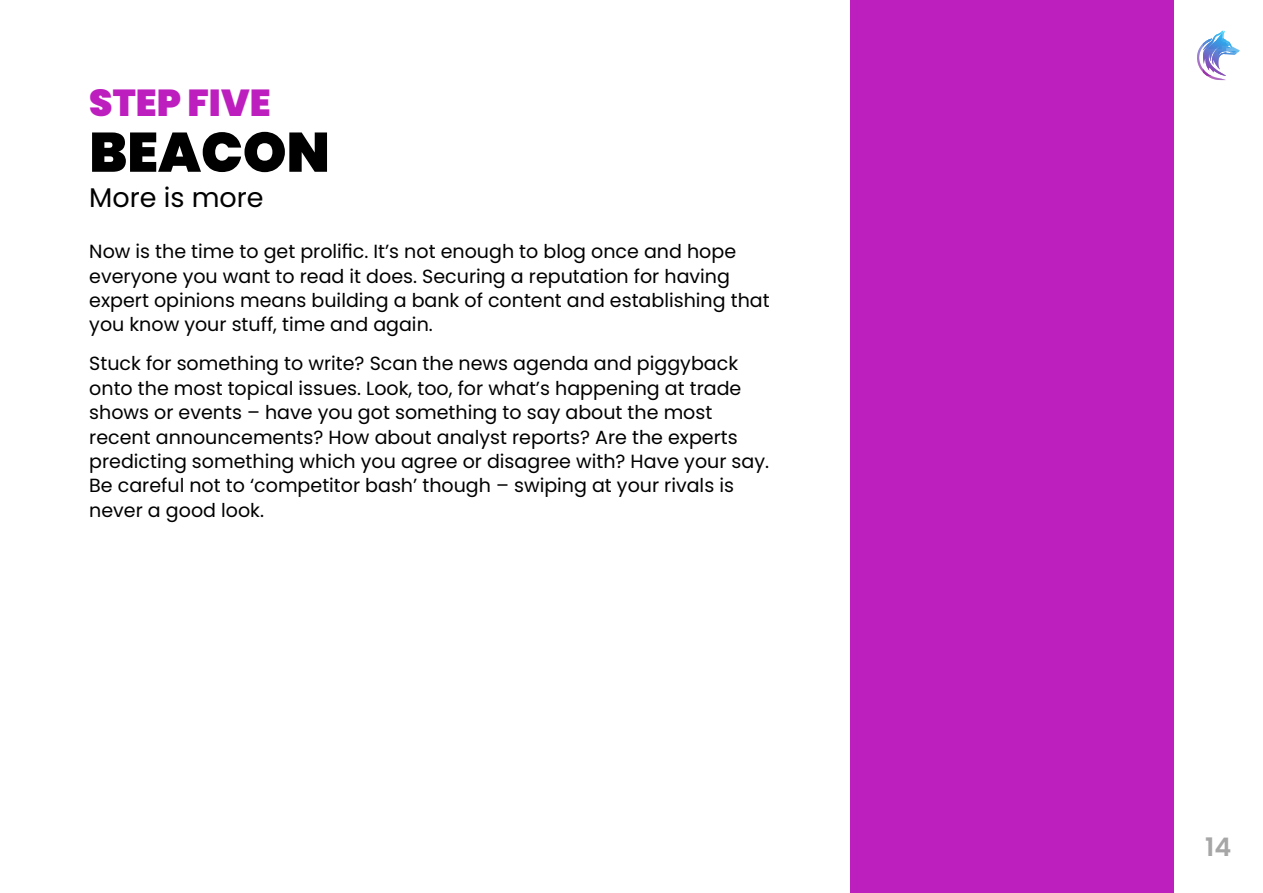
<style>
.page{position:relative;width:1263px;height:893px;background:#fff}
.page>*{position:absolute;margin:0;border:0;box-sizing:border-box;transform-origin:0 0}
.t1{font:900 55.5px "Poppins";color:#000}
.t2{font:900 37.5px "Poppins";color:#bd1fbf}
.t3{font:27px "Poppins";color:#000}
.t4{font:600 25.5px "Poppins";color:#a6a6a6}
.t5{font:19.05px/24.3px "Poppins";color:#000}
</style>
<div class="page">
<div style="left:850px;top:0;width:324px;height:893px;background:#bd1fbf"></div>
<svg style="left:1197px;top:30px;width:43px;height:51px"></svg>
<h2 class="t2" style="left:89px;top:81px;width:183px">STEP FIVE</h2>
<h1 class="t1" style="left:89px;top:120px;width:242px">BEACON</h1>
<h3 class="t3" style="left:89px;top:181px;width:176px">More is more</h3>
<p class="t5" style="left:89px;top:239px;width:682px">Now is the time to get prolific. It’s not enough to blog once and hope everyone you want to read it does. Securing a reputation for having expert opinions means building a bank of content and establishing that you know your stuff, time and again.</p>
<p class="t5" style="left:89px;top:352px;width:681px">Stuck for something to write? Scan the news agenda and piggyback onto the most topical issues. Look, too, for what’s happening at trade shows or events – have you got something to say about the most recent announcements? How about analyst reports? Are the experts predicting something which you agree or disagree with? Have your say.<br>Be careful not to ‘competitor bash’ though – swiping at your rivals is never a good look.</p>
<h3 class="t4" style="left:1205px;top:832px;width:28px">14</h3>
</div>
